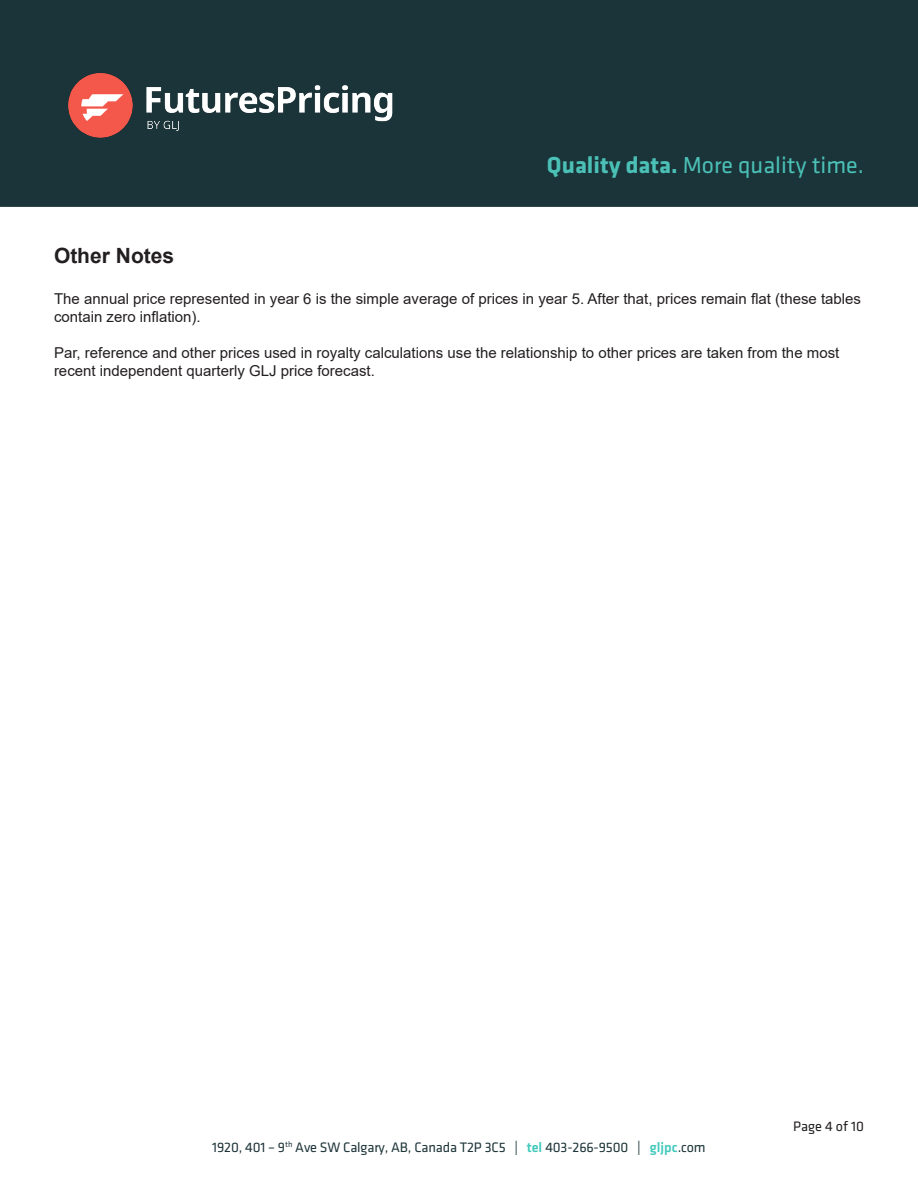
<style>
.page{position:relative;width:918px;height:1188px;background:#fff}
.page>*{position:absolute;margin:0;border:0;box-sizing:border-box;transform-origin:0 0}
.t1{font:24px "Klavika";color:#4bc0b6}
.t2{font:700 21px "Arial";color:#231f20}
.t3{font:15px/18px "Arial";color:#231f20}
.t4{font:14.25px "Klavika";letter-spacing:-.01em;color:#1e353a}
.t5{font:14.25px "Klavika";color:#231f20}
.s1{font-weight:700}
.s2{font-weight:500;color:#43c9bc}
</style>
<div class="page">
<div style="left:0;top:0;width:918px;height:207px;background:#1a3439;border:2px solid #1a3439"></div>
<img style="left:68px;top:73px;width:325px;height:65px">
<h1 class="t1" style="left:547px;top:152px;width:319px"><span class="s1">Quality data.</span> More quality time.</h1>
<p class="t2" style="left:54px;top:241px;width:122px">Other Notes</p>
<p class="t3" style="left:54px;top:290px;width:809px">The annual price represented in year 6 is the simple average of prices in year 5. After that, prices remain flat (these tables contain zero inflation).</p>
<p class="t3" style="left:54px;top:344px;width:787px">Par, reference and other prices used in royalty calculations use the relationship to other prices are taken from the most recent independent quarterly GLJ price forecast.</p>
<p class="t4" style="left:212px;top:1139px;width:495px">1920, 401 – 9<sup>th</sup> Ave SW Calgary, AB, Canada T2P 3C5 | <span class="s2">tel</span> 403-266-9500 | <span class="s2">gljpc</span>.com</p>
<p class="t5" style="left:793px;top:1119px;width:72px">Page 4 of 10</p>
</div>
